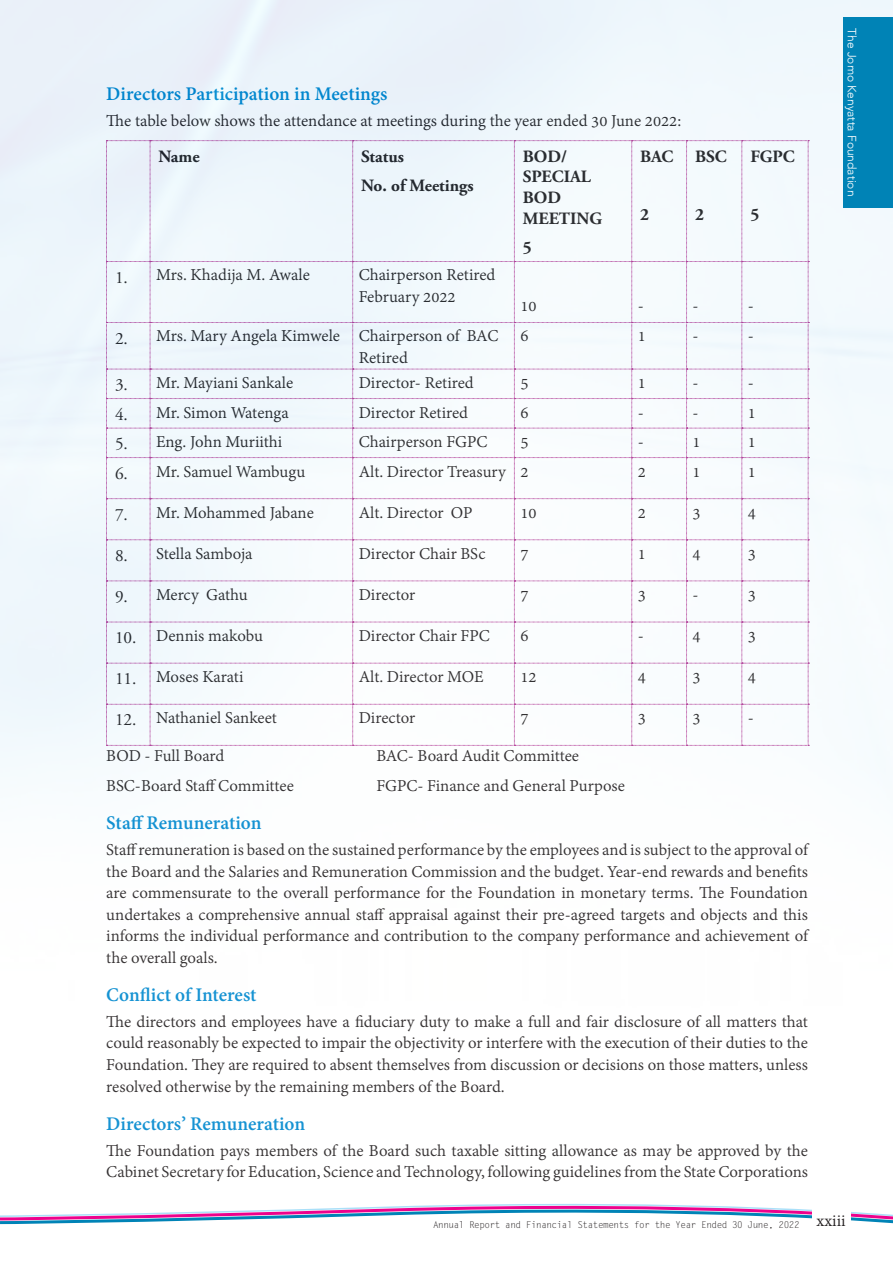
<style>
.page{position:relative;width:893px;height:1263px;background:#fff}
.page>*{position:absolute;margin:0;border:0;box-sizing:border-box;transform-origin:0 0}
.text_bold_1{font:700 21px "Adobe Devanagari";color:#0089cf}
.t1{font:18px/21.6px "Adobe Devanagari";color:#231f20}
.text_table_left_alig{font:700 17.25px/20.7px "Adobe Garamond Pro";color:#231f20}
.text_table_left_alig-2{font:17.25px "Adobe Garamond Pro";color:#231f20}
.t2{font:300 12px "Avenir";color:#fff}
.t3{font:9.3px "Letter Gothic Std";letter-spacing:-.05em;color:#231f20}
.s1{font-family:"Adobe Devanagari";font-size:18px}
</style>
<div class="page">
<img style="left:0;top:0;width:893px;height:768px">
<svg style="left:0;top:1203px;width:893px;height:22px"></svg>
<div style="left:812px;top:1204px;width:38px;height:32px;background:#fff"></div>
<div style="left:844px;top:17px;width:49px;height:190px;background:#0083b6"></div>
<p class="text_bold_1" style="left:106px;top:82px;width:283px">Directors Participation in Meetings</p>
<p class="t1" style="left:106px;top:111px;width:576px">The table below shows the attendance at meetings during the year ended 30 June 2022:</p>
<p class="text_table_left_alig" style="left:159px;top:146px;width:43px">Name</p>
<p class="text_table_left_alig" style="left:361px;top:146px;width:44px">Status</p>
<p class="text_table_left_alig" style="left:361px;top:175px;width:114px">No. of Meetings</p>
<p class="text_table_left_alig" style="left:523px;top:146px;width:81px">BOD/<br>SPECIAL<br>BOD<br>MEETING</p>
<p class="text_table_left_alig" style="left:523px;top:237px;width:10px">5</p>
<p class="text_table_left_alig" style="left:640px;top:146px;width:35px">BAC</p>
<p class="text_table_left_alig" style="left:640px;top:205px;width:10px">2</p>
<p class="text_table_left_alig" style="left:695px;top:146px;width:33px">BSC</p>
<p class="text_table_left_alig" style="left:695px;top:205px;width:10px">2</p>
<p class="text_table_left_alig" style="left:750px;top:146px;width:46px">FGPC</p>
<p class="text_table_left_alig" style="left:750px;top:205px;width:10px">5</p>
<p class="text_table_left_alig-2" style="left:115px;top:267px;width:14px">1.</p>
<p class="t1" style="left:156px;top:266px;width:155px">Mrs. Khadija M. Awale</p>
<p class="t1" style="left:359px;top:266px;width:138px">Chairperson Retired<br>February 2022</p>
<p class="t1" style="left:520px;top:296px;width:18px">10</p>
<p class="t1" style="left:638px;top:296px;width:8px">-</p>
<p class="t1" style="left:693px;top:296px;width:8px">-</p>
<p class="t1" style="left:748px;top:296px;width:8px">-</p>
<p class="t2" style="left:859px;top:28px;width:169px;rotate:90deg">The Jomo Kenyatta Foundation</p>
<p class="text_table_left_alig-2" style="left:115px;top:328px;width:14px">2.</p>
<p class="t1" style="left:156px;top:327px;width:186px">Mrs. Mary Angela Kimwele</p>
<p class="t1" style="left:359px;top:327px;width:141px">Chairperson of BAC<br>Retired</p>
<p class="t1" style="left:520px;top:327px;width:10px">6</p>
<p class="t1" style="left:638px;top:327px;width:10px">1</p>
<p class="t1" style="left:693px;top:327px;width:8px">-</p>
<p class="t1" style="left:748px;top:327px;width:8px">-</p>
<p class="text_table_left_alig-2" style="left:115px;top:374px;width:14px">3.</p>
<p class="t1" style="left:156px;top:373px;width:139px">Mr. Mayiani Sankale</p>
<p class="t1" style="left:359px;top:373px;width:117px">Director- Retired</p>
<p class="t1" style="left:520px;top:373px;width:10px">5</p>
<p class="t1" style="left:638px;top:373px;width:10px">1</p>
<p class="t1" style="left:693px;top:373px;width:8px">-</p>
<p class="t1" style="left:748px;top:373px;width:8px">-</p>
<p class="text_table_left_alig-2" style="left:115px;top:404px;width:14px">4.</p>
<p class="t1" style="left:156px;top:403px;width:134px">Mr. Simon Watenga</p>
<p class="t1" style="left:359px;top:403px;width:111px">Director Retired</p>
<p class="t1" style="left:520px;top:403px;width:10px">6</p>
<p class="t1" style="left:638px;top:403px;width:8px">-</p>
<p class="t1" style="left:693px;top:403px;width:8px">-</p>
<p class="t1" style="left:748px;top:403px;width:10px">1</p>
<p class="text_table_left_alig-2" style="left:115px;top:433px;width:14px">5.</p>
<p class="t1" style="left:156px;top:432px;width:128px">Eng. John Muriithi</p>
<p class="t1" style="left:359px;top:432px;width:130px">Chairperson FGPC</p>
<p class="t1" style="left:520px;top:432px;width:10px">5</p>
<p class="t1" style="left:638px;top:432px;width:8px">-</p>
<p class="t1" style="left:693px;top:432px;width:10px">1</p>
<p class="t1" style="left:748px;top:432px;width:10px">1</p>
<p class="text_table_left_alig-2" style="left:115px;top:463px;width:14px">6.</p>
<p class="t1" style="left:156px;top:462px;width:151px">Mr. Samuel Wambugu</p>
<p class="t1" style="left:359px;top:462px;width:149px">Alt. Director Treasury</p>
<p class="t1" style="left:520px;top:462px;width:10px">2</p>
<p class="t1" style="left:638px;top:462px;width:10px">2</p>
<p class="t1" style="left:693px;top:462px;width:10px">1</p>
<p class="t1" style="left:748px;top:462px;width:10px">1</p>
<p class="text_table_left_alig-2" style="left:115px;top:504px;width:14px">7.</p>
<p class="t1" style="left:156px;top:503px;width:159px">Mr. Mohammed Jabane</p>
<p class="t1" style="left:359px;top:503px;width:115px">Alt. Director OP</p>
<p class="t1" style="left:520px;top:503px;width:18px">10</p>
<p class="t1" style="left:638px;top:503px;width:10px">2</p>
<p class="t1" style="left:693px;top:503px;width:10px">3</p>
<p class="t1" style="left:748px;top:503px;width:10px">4</p>
<p class="text_table_left_alig-2" style="left:115px;top:545px;width:14px">8.</p>
<p class="t1" style="left:156px;top:544px;width:98px">Stella Samboja</p>
<p class="t1" style="left:359px;top:544px;width:128px">Director Chair BSc</p>
<p class="t1" style="left:520px;top:544px;width:10px">7</p>
<p class="t1" style="left:638px;top:544px;width:10px">1</p>
<p class="t1" style="left:693px;top:544px;width:10px">4</p>
<p class="t1" style="left:748px;top:544px;width:10px">3</p>
<p class="text_table_left_alig-2" style="left:115px;top:586px;width:14px">9.</p>
<p class="t1" style="left:156px;top:585px;width:93px">Mercy Gathu</p>
<p class="t1" style="left:359px;top:585px;width:58px">Director</p>
<p class="t1" style="left:520px;top:585px;width:10px">7</p>
<p class="t1" style="left:638px;top:585px;width:10px">3</p>
<p class="t1" style="left:693px;top:585px;width:8px">-</p>
<p class="t1" style="left:748px;top:585px;width:10px">3</p>
<p class="text_table_left_alig-2" style="left:115px;top:627px;width:23px">10.</p>
<p class="t1" style="left:156px;top:626px;width:109px">Dennis makobu</p>
<p class="t1" style="left:359px;top:626px;width:133px">Director Chair FPC</p>
<p class="t1" style="left:520px;top:626px;width:10px">6</p>
<p class="t1" style="left:638px;top:626px;width:8px">-</p>
<p class="t1" style="left:693px;top:626px;width:10px">4</p>
<p class="t1" style="left:748px;top:626px;width:10px">3</p>
<p class="text_table_left_alig-2" style="left:115px;top:668px;width:23px">11.</p>
<p class="t1" style="left:156px;top:667px;width:89px">Moses Karati</p>
<p class="t1" style="left:359px;top:667px;width:127px">Alt. Director MOE</p>
<p class="t1" style="left:520px;top:667px;width:18px">12</p>
<p class="t1" style="left:638px;top:667px;width:10px">4</p>
<p class="t1" style="left:693px;top:667px;width:10px">3</p>
<p class="t1" style="left:748px;top:667px;width:10px">4</p>
<p class="text_table_left_alig-2" style="left:115px;top:709px;width:23px">12.</p>
<p class="t1" style="left:156px;top:708px;width:122px">Nathaniel Sankeet</p>
<p class="t1" style="left:359px;top:708px;width:58px">Director</p>
<p class="t1" style="left:520px;top:708px;width:10px">7</p>
<p class="t1" style="left:638px;top:708px;width:10px">3</p>
<p class="t1" style="left:693px;top:708px;width:10px">3</p>
<p class="t1" style="left:748px;top:708px;width:8px">-</p>
<p class="t1" style="left:106px;top:746px;width:120px">BOD - Full Board</p>
<p class="t1" style="left:376px;top:746px;width:204px">BAC- Board Audit Committee</p>
<p class="t1" style="left:106px;top:776px;width:189px">BSC-Board Staff Committee</p>
<p class="t1" style="left:376px;top:776px;width:250px">FGPC- Finance and General Purpose</p>
<p class="text_bold_1" style="left:106px;top:811px;width:157px">Staff Remuneration</p>
<p class="t1" style="left:106px;top:840px;width:703px;text-align:justify">Staff remuneration is based on the sustained performance by the employees and is subject to the approval of the Board and the Salaries and Remuneration Commission and the budget. Year-end rewards and benefits are commensurate to the overall performance for the Foundation in monetary terms. The Foundation undertakes a comprehensive annual staff appraisal against their pre-agreed targets and objects and this informs the individual performance and contribution to the company performance and achievement of the overall goals.</p>
<p class="text_bold_1" style="left:106px;top:983px;width:152px">Conflict of Interest</p>
<p class="t1" style="left:106px;top:1012px;width:703px;text-align:justify">The directors and employees have a fiduciary duty to make a full and fair disclosure of all matters that could reasonably be expected to impair the objectivity or interfere with the execution of their duties to the Foundation. They are required to absent themselves from discussion or decisions on those matters, unless resolved otherwise by the remaining members of the Board.</p>
<p class="text_bold_1" style="left:106px;top:1111px;width:200px">Directors’ Remuneration</p>
<p class="t1" style="left:106px;top:1141px;width:703px">The Foundation pays members of the Board such taxable sitting allowance as may be approved by the<br>Cabinet Secretary for Education, Science and Technology, following guidelines from the State Corporations</p>
<p class="t3" style="left:433px;top:1219px;width:414px">Annual Report and Financial Statements for the Year Ended 30 June, 2022 <span class="s1">xxiii</span></p>
</div>
